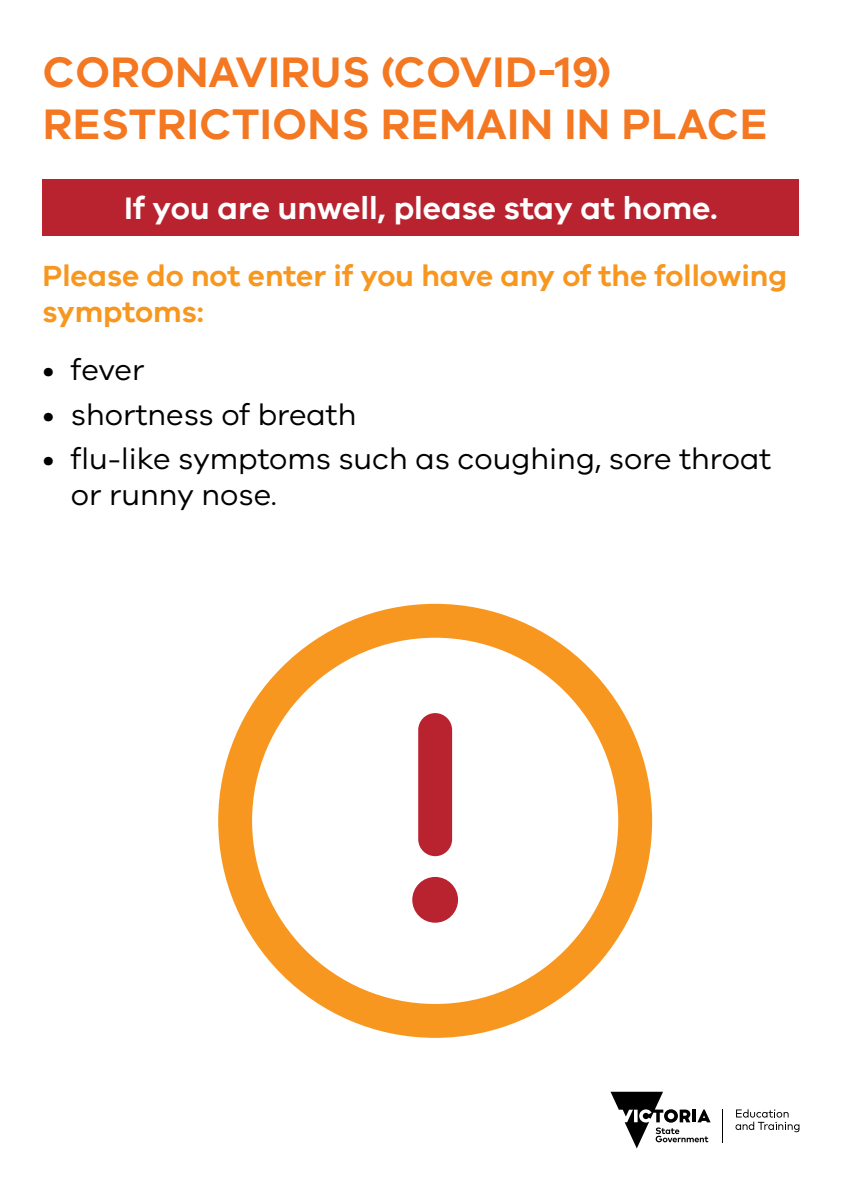
<style>
.page{position:relative;width:842px;height:1191px;background:#fff}
.page>*{position:absolute;margin:0;border:0;box-sizing:border-box;transform-origin:0 0}
.t1{font:600 44px/52.8px "VIC";letter-spacing:.01em;color:#f47721}
.t2{font:600 32px "VIC";color:#fff}
.t3{font:30px/36px "VIC";color:#000}
.t4{font:600 30px/36px "VIC";color:#f8971f}
</style>
<div class="page">
<hr style="left:722px;top:1109px;width:1px;height:33px;background:#000">
<svg style="left:610px;top:1091px;width:101px;height:57px"></svg>
<svg style="left:735px;top:1109px;width:64px;height:23px"></svg>
<div style="left:43px;top:179px;width:756px;height:56px;background:#b8232f"></div>
<svg style="left:218px;top:604px;width:434px;height:433px"></svg>
<div style="left:418px;top:713px;width:34px;height:143px;background:#b8232f;border-radius:17px"></div>
<div style="left:412px;top:877px;width:46px;height:45px;background:#b8232f;border-radius:50%"></div>
<h1 class="t1" style="left:43px;top:44px;width:726px">CORONAVIRUS (COVID-19)<br>RESTRICTIONS REMAIN IN PLACE</h1>
<p class="t2" style="left:124px;top:189px;width:595px">If you are unwell, please stay at home.</p>
<p class="t4" style="left:43px;top:257px;width:746px">Please do not enter if you have any of the following symptoms:</p>
<p class="t3" style="left:43px;top:351px;width:103px">• fever</p>
<p class="t3" style="left:43px;top:396px;width:315px">• shortness of breath</p>
<p class="t3" style="left:71px;top:440px;width:702px;text-indent:-28px">• flu-like symptoms such as coughing, sore throat or runny nose.</p>
</div>
